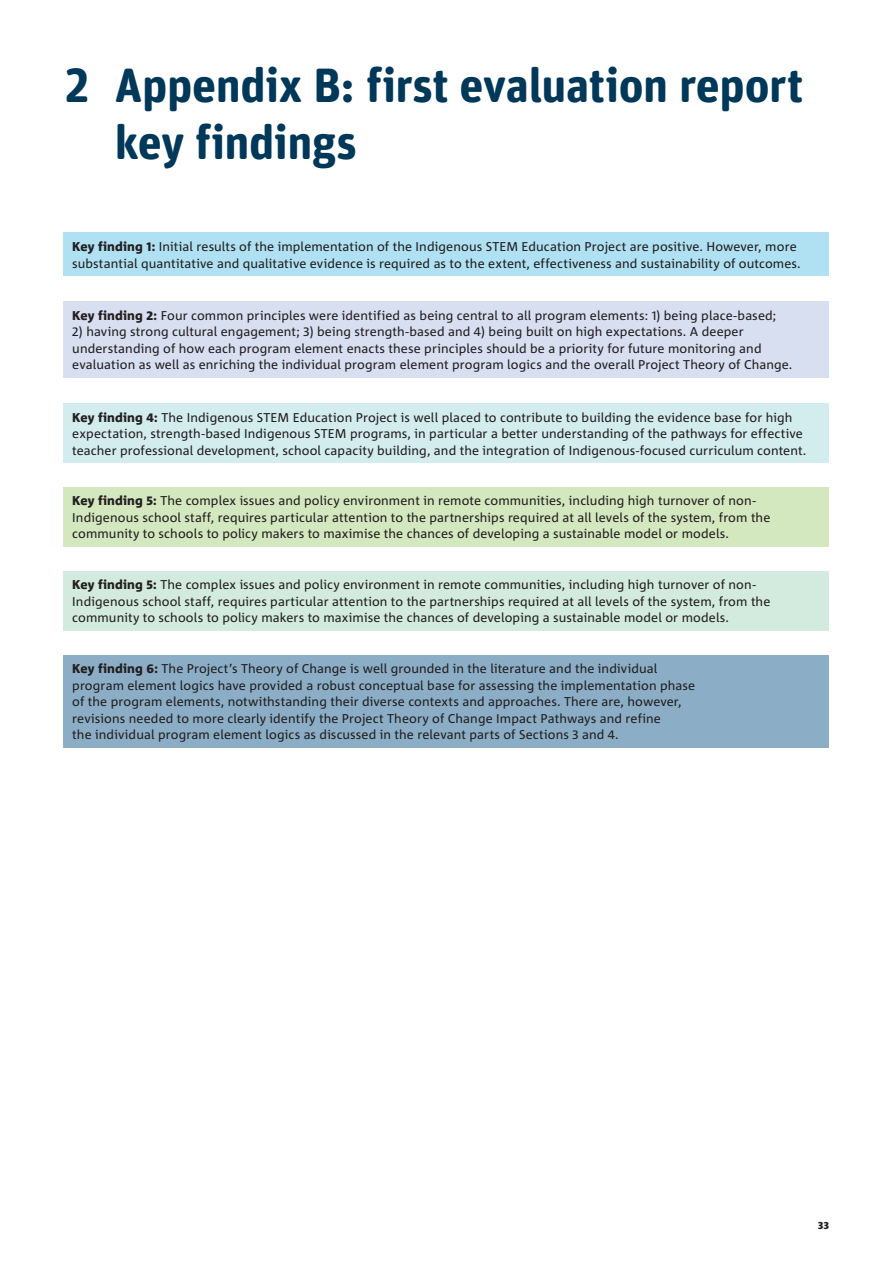
<style>
.page{position:relative;width:893px;height:1263px;background:#fff}
.page>*{position:absolute;margin:0;border:0;box-sizing:border-box;transform-origin:0 0}
.t1{font:700 48px/57px "Unit Rounded OT";letter-spacing:-.01em;color:#003859}
.Body_Copy_Regular{font:12.75px/16.5px "Corpid C1";letter-spacing:.01em;color:#231f20}
.t2{font:800 10.5px "Corpid C1";color:#231f20}
.s1{font-weight:800}
</style>
<div class="page">
<div style="left:64px;top:233px;width:765px;height:43px;background:#afe1f3"></div>
<div style="left:64px;top:301px;width:765px;height:76px;background:#d8dff0"></div>
<div style="left:64px;top:403px;width:765px;height:60px;background:#d3edef"></div>
<div style="left:64px;top:487px;width:765px;height:60px;background:#d4e8c0"></div>
<div style="left:64px;top:571px;width:765px;height:60px;background:#d3ebde"></div>
<div style="left:64px;top:655px;width:765px;height:93px;background:#8baec6"></div>
<p class="t1" style="left:115px;top:56px;width:690px;text-indent:-51px">2 Appendix B: first evaluation report key findings</p>
<p class="Body_Copy_Regular" style="left:72px;top:238px;width:730px"><span class="s1">Key finding 1:</span> Initial results of the implementation of the Indigenous STEM Education Project are positive. However, more substantial quantitative and qualitative evidence is required as to the extent, effectiveness and sustainability of outcomes.</p>
<p class="Body_Copy_Regular" style="left:72px;top:306px;width:706px"><span class="s1">Key finding 2:</span> Four common principles were identified as being central to all program elements: 1) being place-based;</p>
<p class="Body_Copy_Regular" style="left:72px;top:323px;width:722px">2) having strong cultural engagement; 3) being strength-based and 4) being built on high expectations. A deeper understanding of how each program element enacts these principles should be a priority for future monitoring and evaluation as well as enriching the individual program element program logics and the overall Project Theory of Change.</p>
<p class="Body_Copy_Regular" style="left:72px;top:408px;width:736px"><span class="s1">Key finding 4:</span> The Indigenous STEM Education Project is well placed to contribute to building the evidence base for high expectation, strength-based Indigenous STEM programs, in particular a better understanding of the pathways for effective teacher professional development, school capacity building, and the integration of Indigenous-focused curriculum content.</p>
<p class="Body_Copy_Regular" style="left:72px;top:492px;width:700px"><span class="s1">Key finding 5:</span> The complex issues and policy environment in remote communities, including high turnover of non-<br>Indigenous school staff, requires particular attention to the partnerships required at all levels of the system, from the community to schools to policy makers to maximise the chances of developing a sustainable model or models.</p>
<p class="Body_Copy_Regular" style="left:72px;top:576px;width:700px"><span class="s1">Key finding 5:</span> The complex issues and policy environment in remote communities, including high turnover of non-<br>Indigenous school staff, requires particular attention to the partnerships required at all levels of the system, from the community to schools to policy makers to maximise the chances of developing a sustainable model or models.</p>
<p class="Body_Copy_Regular" style="left:72px;top:660px;width:624px"><span class="s1">Key finding 6:</span> The Project’s Theory of Change is well grounded in the literature and the individual program element logics have provided a robust conceptual base for assessing the implementation phase of the program elements, notwithstanding their diverse contexts and approaches. There are, however, revisions needed to more clearly identify the Project Theory of Change Impact Pathways and refine<br>the individual program element logics as discussed in the relevant parts of Sections 3 and 4.</p>
<p class="t2" style="left:818px;top:1218px;width:12px">33</p>
</div>
